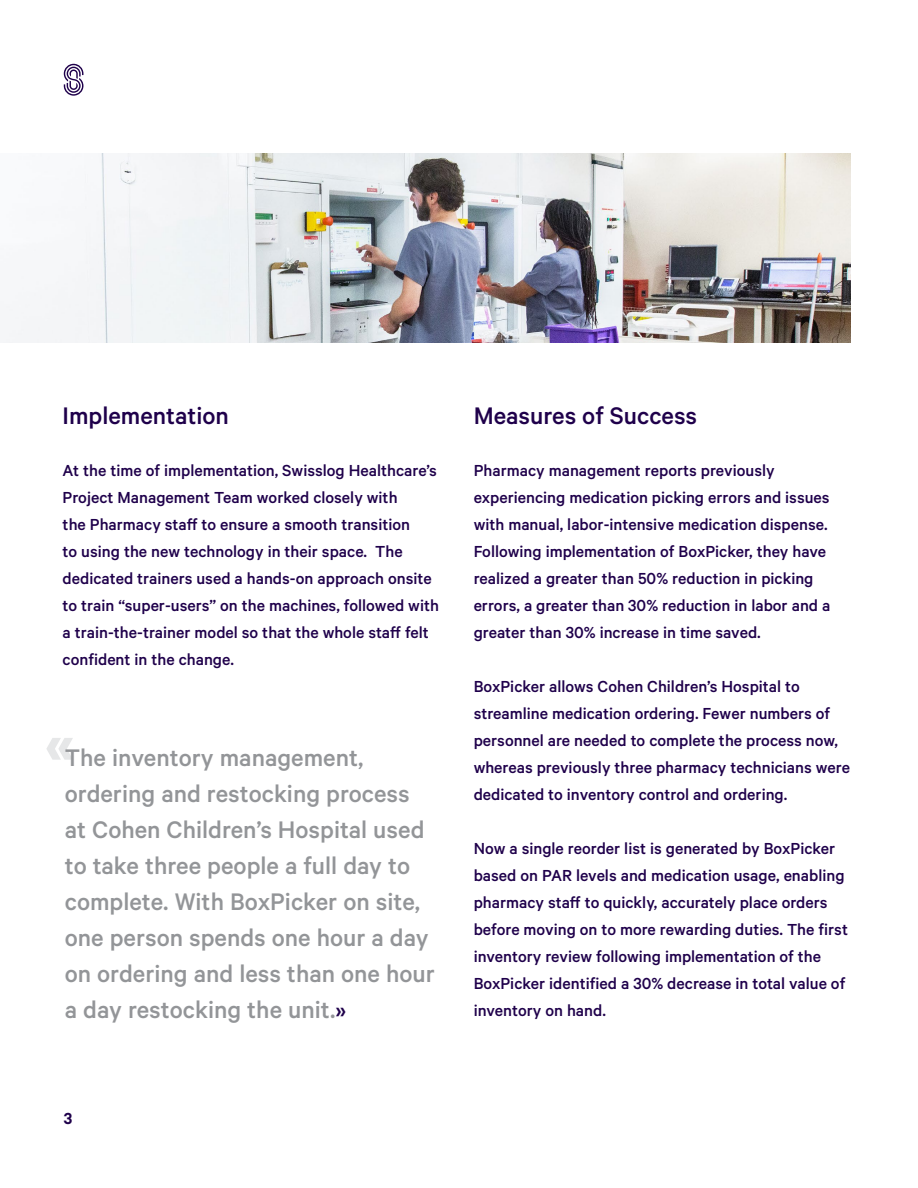
<style>
.page{position:relative;width:918px;height:1188px;background:#fff}
.page>*{position:absolute;margin:0;border:0;box-sizing:border-box;transform-origin:0 0}
._08_SL_ED_Quote_purp{font:500 27px/36px "Calibre";color:#939598}
._01_SL_ED_Headline_3{font:500 27px "Calibre";color:#1f004b}
.t1{font:500 18px/27px "Calibre";color:#1f004b}
.t2{font:600 18px "Calibre";color:#1f004b}
.s1{color:#1f004b}
</style>
<div class="page">
<svg style="left:64px;top:64px;width:19px;height:32px"></svg>
<img style="left:3px;top:153px;width:848px;height:190px">
<svg style="left:46px;top:738px;width:27px;height:22px"></svg>
<p class="_01_SL_ED_Headline_3" style="left:63px;top:400px;width:168px">Implementation</p>
<p class="t1" style="left:63px;top:457px;width:378px">At the time of implementation, Swisslog Healthcare’s Project Management Team worked closely with<br>the Pharmacy staff to ensure a smooth transition<br>to using the new technology in their space. The dedicated trainers used a hands-on approach onsite to train “super-users” on the machines, followed with a train-the-trainer model so that the whole staff felt confident in the change.</p>
<p class="_08_SL_ED_Quote_purp" style="left:65px;top:739px;width:372px">The inventory management, ordering and restocking process at Cohen Children’s Hospital used to take three people a full day to complete. With BoxPicker on site, one person spends one hour a day on ordering and less than one hour a day restocking the unit.<span class="s1">»</span></p>
<p class="_01_SL_ED_Headline_3" style="left:474px;top:400px;width:225px">Measures of Success</p>
<p class="t1" style="left:474px;top:457px;width:358px">Pharmacy management reports previously experiencing medication picking errors and issues with manual, labor-intensive medication dispense.<br>Following implementation of BoxPicker, they have realized a greater than 50% reduction in picking errors, a greater than 30% reduction in labor and a greater than 30% increase in time saved.</p>
<p class="t1" style="left:474px;top:673px;width:378px">BoxPicker allows Cohen Children’s Hospital to streamline medication ordering. Fewer numbers of personnel are needed to complete the process now, whereas previously three pharmacy technicians were dedicated to inventory control and ordering.</p>
<p class="t1" style="left:474px;top:835px;width:376px">Now a single reorder list is generated by BoxPicker based on PAR levels and medication usage, enabling pharmacy staff to quickly, accurately place orders before moving on to more rewarding duties. The first inventory review following implementation of the BoxPicker identified a 30% decrease in total value of inventory on hand.</p>
<p class="t2" style="left:64px;top:1108px;width:10px">3</p>
</div>
